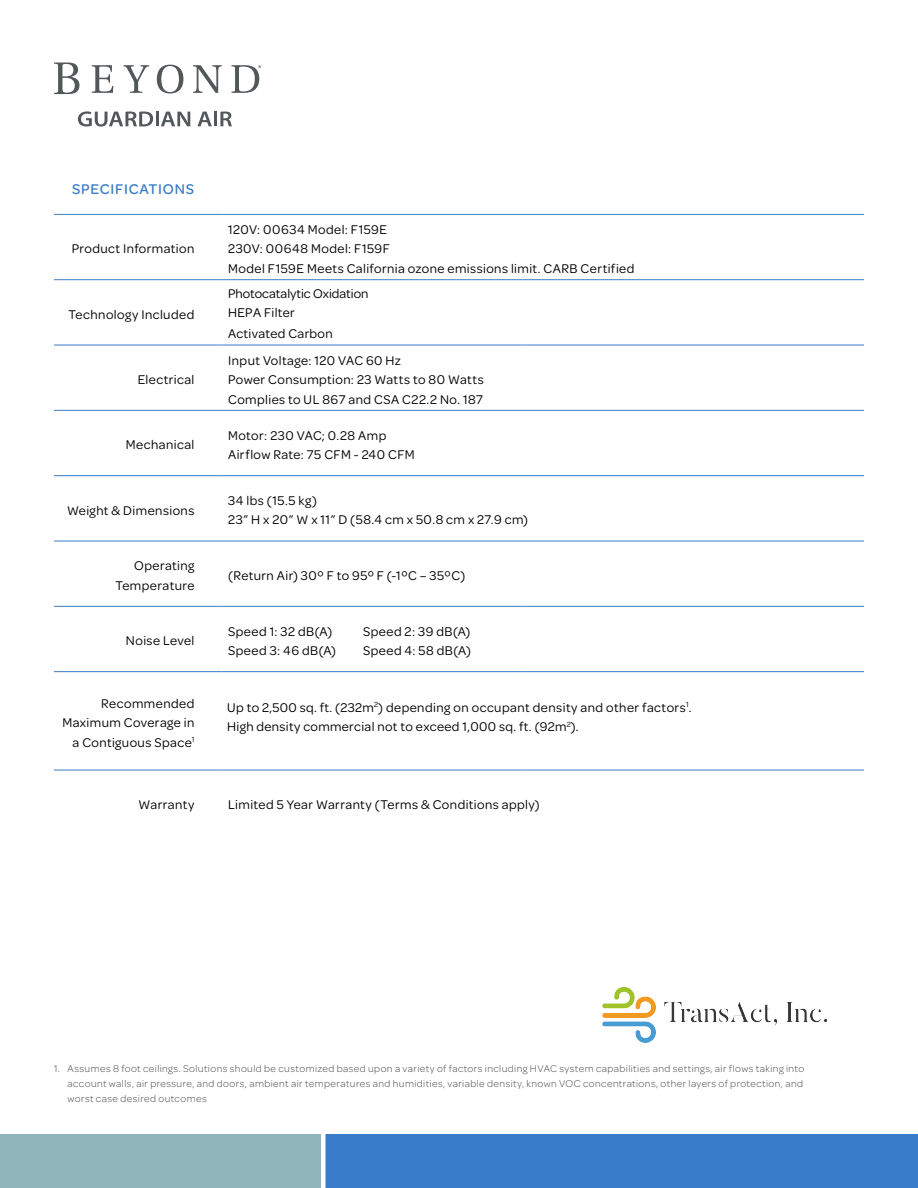
<style>
.page{position:relative;width:918px;height:1188px;background:#fff}
.page>*{position:absolute;margin:0;border:0;box-sizing:border-box;transform-origin:0 0}
.t1{font:500 15px "Omnes";letter-spacing:.055em;color:#397cc9}
.t2{font:13.5px/19.5px "Omnes";letter-spacing:.035em;color:#000}
.t3{font:13.5px/19.5px "Omnes";color:#000}
.t4{font:300 10.5px/15px "Omnes";letter-spacing:.04em;color:#4d4d4f;text-align:justify}
</style>
<div class="page">
<div style="left:0;top:1134px;width:918px;height:54px;background:#397cc9"></div>
<div style="left:0;top:1134px;width:324px;height:54px;background:#8fb6bb"></div>
<div style="left:321px;top:1132px;width:5px;height:56px;background:#fff"></div>
<hr style="left:54px;top:214px;width:167px;height:1px;background:#397cc9">
<hr style="left:221px;top:214px;width:302px;height:1px;background:#397cc9">
<hr style="left:523px;top:214px;width:341px;height:1px;background:#397cc9">
<hr style="left:54px;top:279px;width:167px;height:1px;background:#397cc9">
<hr style="left:221px;top:279px;width:302px;height:1px;background:#397cc9">
<hr style="left:523px;top:279px;width:341px;height:1px;background:#397cc9">
<hr style="left:54px;top:345px;width:167px;height:1px;background:#397cc9">
<hr style="left:221px;top:345px;width:302px;height:1px;background:#397cc9">
<hr style="left:523px;top:345px;width:341px;height:1px;background:#397cc9">
<hr style="left:54px;top:410px;width:167px;height:1px;background:#397cc9">
<hr style="left:54px;top:475px;width:167px;height:1px;background:#397cc9">
<hr style="left:54px;top:541px;width:167px;height:1px;background:#397cc9">
<hr style="left:221px;top:410px;width:302px;height:1px;background:#397cc9">
<hr style="left:523px;top:410px;width:341px;height:1px;background:#397cc9">
<hr style="left:221px;top:475px;width:302px;height:1px;background:#397cc9">
<hr style="left:523px;top:475px;width:341px;height:1px;background:#397cc9">
<hr style="left:221px;top:541px;width:302px;height:1px;background:#397cc9">
<hr style="left:523px;top:541px;width:341px;height:1px;background:#397cc9">
<hr style="left:54px;top:606px;width:167px;height:1px;background:#397cc9">
<hr style="left:221px;top:606px;width:302px;height:1px;background:#397cc9">
<hr style="left:523px;top:606px;width:341px;height:1px;background:#397cc9">
<hr style="left:54px;top:671px;width:167px;height:1px;background:#397cc9">
<hr style="left:221px;top:671px;width:302px;height:1px;background:#397cc9">
<hr style="left:523px;top:671px;width:341px;height:1px;background:#397cc9">
<hr style="left:54px;top:770px;width:167px;height:1px;background:#397cc9">
<hr style="left:221px;top:770px;width:302px;height:1px;background:#397cc9">
<hr style="left:523px;top:770px;width:341px;height:1px;background:#397cc9">
<svg style="left:92px;top:65px;width:21px;height:28px"></svg>
<svg style="left:124px;top:65px;width:25px;height:28px"></svg>
<svg style="left:157px;top:65px;width:26px;height:28px"></svg>
<svg style="left:193px;top:65px;width:29px;height:28px"></svg>
<svg style="left:54px;top:63px;width:25px;height:31px"></svg>
<svg style="left:78px;top:111px;width:75px;height:16px"></svg>
<hr style="left:156px;top:112px;width:3px;height:14px;background:#52575a">
<svg style="left:161px;top:112px;width:29px;height:14px"></svg>
<svg style="left:198px;top:112px;width:14px;height:14px"></svg>
<hr style="left:214px;top:112px;width:3px;height:14px;background:#52575a">
<svg style="left:220px;top:111px;width:12px;height:15px"></svg>
<svg style="left:231px;top:65px;width:30px;height:28px"></svg>
<img style="left:602px;top:987px;width:226px;height:56px">
<p class="t1" style="left:72px;top:179px;width:124px">SPECIFICATIONS</p>
<p class="t2" style="left:72px;top:238px;width:124px">Product Information</p>
<p class="t2" style="left:69px;top:304px;width:127px">Technology Included</p>
<p class="t2" style="left:138px;top:369px;width:58px">Electrical</p>
<p class="t2" style="left:228px;top:219px;width:408px">120V: 00634 Model: F159E<br>230V: 00648 Model: F159F<br>Model F159E Meets California ozone emissions limit. CARB Certified</p>
<p class="t3" style="left:228px;top:283px;width:142px">Photocatalytic Oxidation<br>HEPA Filter</p>
<p class="t2" style="left:228px;top:323px;width:106px">Activated Carbon</p>
<p class="t2" style="left:228px;top:350px;width:257px">Input Voltage: 120 VAC 60 Hz<br>Power Consumption: 23 Watts to 80 Watts<br>Complies to UL 867 and CSA C22.2 No. 187</p>
<p class="t2" style="left:126px;top:434px;width:70px">Mechanical</p>
<p class="t2" style="left:228px;top:425px;width:188px">Motor: 230 VAC; 0.28 Amp<br>Airflow Rate: 75 CFM - 240 CFM</p>
<p class="t2" style="left:67px;top:500px;width:129px">Weight &amp; Dimensions</p>
<p class="t2" style="left:228px;top:490px;width:301px">34 lbs (15.5 kg)<br>23” H x 20” W x 11” D (58.4 cm x 50.8 cm x 27.9 cm)</p>
<p class="t2" style="left:115px;top:555px;width:81px;text-align:right">Operating<br>Temperature</p>
<p class="t2" style="left:228px;top:565px;width:239px">(Return Air) 30º F to 95º F (-1ºC – 35ºC)</p>
<p class="t2" style="left:126px;top:630px;width:70px">Noise Level</p>
<p class="t2" style="left:228px;top:621px;width:106px">Speed 1: 32 dB(A)</p>
<p class="t2" style="left:363px;top:621px;width:109px">Speed 2: 39 dB(A)</p>
<p class="t2" style="left:228px;top:640px;width:110px">Speed 3: 46 dB(A)</p>
<p class="t2" style="left:363px;top:640px;width:109px">Speed 4: 58 dB(A)</p>
<p class="t2" style="left:62px;top:693px;width:134px;text-align:right">Recommended<br>Maximum Coverage in a Contiguous Space<sup>1</sup></p>
<p class="t2" style="left:227px;top:697px;width:466px">Up to 2,500 sq. ft. (232m<sup>2</sup>) depending on occupant density and other factors<sup>1</sup>.<br>High density commercial not to exceed 1,000 sq. ft. (92m<sup>2</sup>).</p>
<p class="t2" style="left:139px;top:794px;width:57px">Warranty</p>
<p class="t2" style="left:228px;top:794px;width:313px">Limited 5 Year Warranty (Terms &amp; Conditions apply)</p>
<p class="t4" style="left:68px;top:1060px;width:738px;text-indent:-14px">1. Assumes 8 foot ceilings. Solutions should be customized based upon a variety of factors including HVAC system capabilities and settings, air flows taking into account walls, air pressure, and doors, ambient air temperatures and humidities, variable density, known VOC concentrations, other layers of protection, and worst case desired outcomes</p>
</div>
